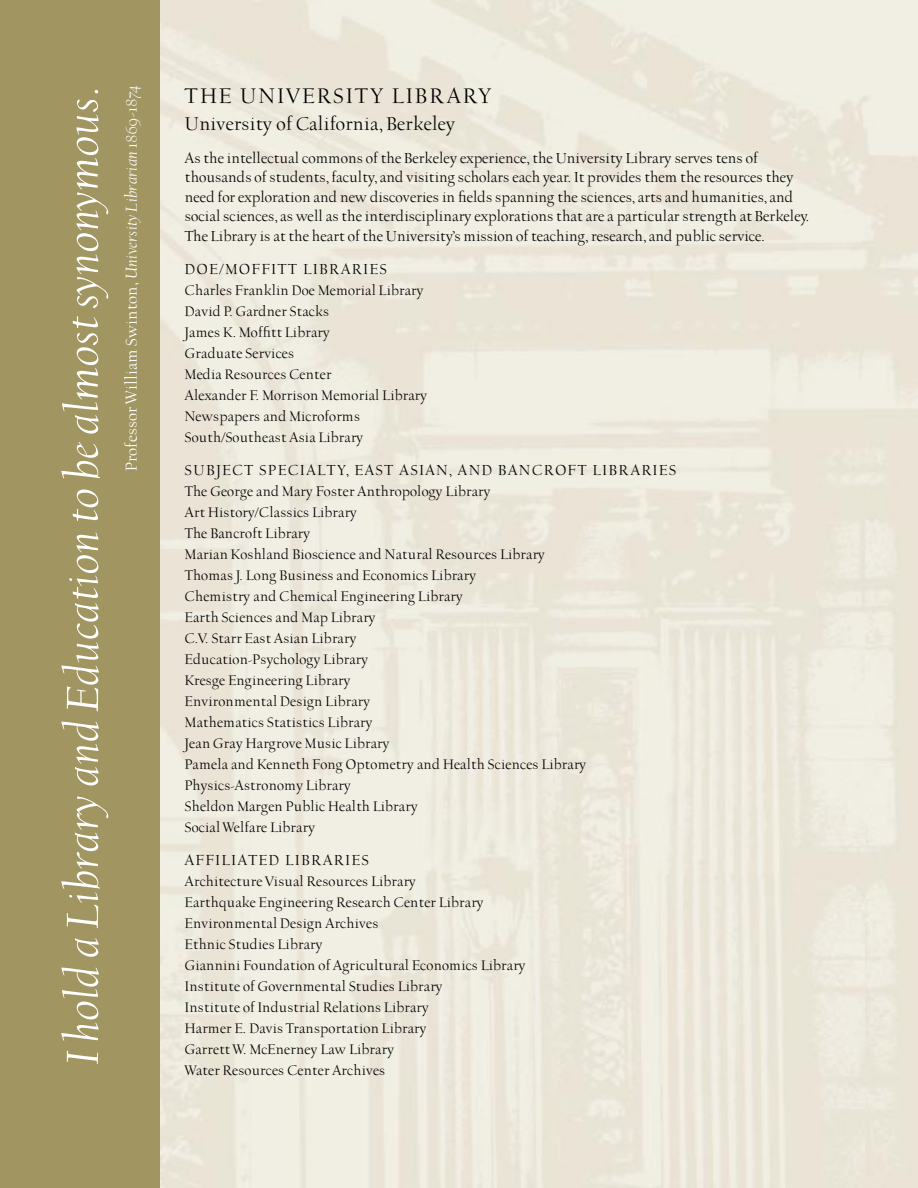
<style>
.page{position:relative;width:918px;height:1188px;background:#fff}
.page>*{position:absolute;margin:0;border:0;box-sizing:border-box;transform-origin:0 0}
.t1{font:italic 51px "University OS";letter-spacing:.01em;color:#fff}
.t2{font:24px "University OS";letter-spacing:.1em;color:#000}
.t3{font:21px "University OS";letter-spacing:.01em;color:#000}
.t4{font:italic 18px "University OS";letter-spacing:.01em;color:#fff}
.t5{font:16.5px/19.5px "University OS";color:#000}
.t6{font:16.5px "University OS";letter-spacing:.1em;color:#000}
.t7{font:15.75px/21px "University OS";letter-spacing:.01em;color:#000}
.s1{font-style:normal}
</style>
<div class="page">
<div style="left:0;top:0;width:160px;height:1188px;background:#a19562"></div>
<h1 class="t1" style="left:58px;top:1065px;width:981px;rotate:-90deg">I hold a Library and Education to be almost synonymous.</h1>
<p class="t4" style="left:123px;top:471px;width:389px;rotate:-90deg"><span class="s1">Professor William Swinton,</span> University Librarian 1869-1874</p>
<h2 class="t2" style="left:185px;top:84px;width:308px">THE UNIVERSITY LIBRARY</h2>
<h3 class="t3" style="left:185px;top:113px;width:272px">University of California, Berkeley</h3>
<p class="t5" style="left:185px;top:149px;width:626px">As the intellectual commons of the Berkeley experience, the University Library serves tens of thousands of students, faculty, and visiting scholars each year. It provides them the resources they need for exploration and new discoveries in fields spanning the sciences, arts and humanities, and social sciences, as well as the interdisciplinary explorations that are a particular strength at Berkeley.<br>The Library is at the heart of the University’s mission of teaching, research, and public service.</p>
<p class="t6" style="left:185px;top:261px;width:203px">DOE/MOFFITT LIBRARIES</p>
<p class="t7" style="left:185px;top:280px;width:244px">Charles Franklin Doe Memorial Library<br>David P. Gardner Stacks<br>James K. Moffitt Library<br>Graduate Services<br>Media Resources Center<br>Alexander F. Morrison Memorial Library<br>Newspapers and Microforms<br>South/Southeast Asia Library</p>
<p class="t6" style="left:185px;top:462px;width:493px">SUBJECT SPECIALTY, EAST ASIAN, AND BANCROFT LIBRARIES</p>
<p class="t7" style="left:185px;top:481px;width:403px">The George and Mary Foster Anthropology Library<br>Art History/Classics Library<br>The Bancroft Library<br>Marian Koshland Bioscience and Natural Resources Library Thomas J. Long Business and Economics Library<br>Chemistry and Chemical Engineering Library<br>Earth Sciences and Map Library<br>C.V. Starr East Asian Library<br>Education-Psychology Library<br>Kresge Engineering Library<br>Environmental Design Library<br>Mathematics Statistics Library<br>Jean Gray Hargrove Music Library<br>Pamela and Kenneth Fong Optometry and Health Sciences Library Physics-Astronomy Library<br>Sheldon Margen Public Health Library<br>Social Welfare Library</p>
<p class="t6" style="left:185px;top:852px;width:185px">AFFILIATED LIBRARIES</p>
<p class="t7" style="left:185px;top:871px;width:342px">Architecture Visual Resources Library<br>Earthquake Engineering Research Center Library Environmental Design Archives<br>Ethnic Studies Library<br>Giannini Foundation of Agricultural Economics Library Institute of Governmental Studies Library<br>Institute of Industrial Relations Library<br>Harmer E. Davis Transportation Library<br>Garrett W. McEnerney Law Library<br>Water Resources Center Archives</p>
</div>
